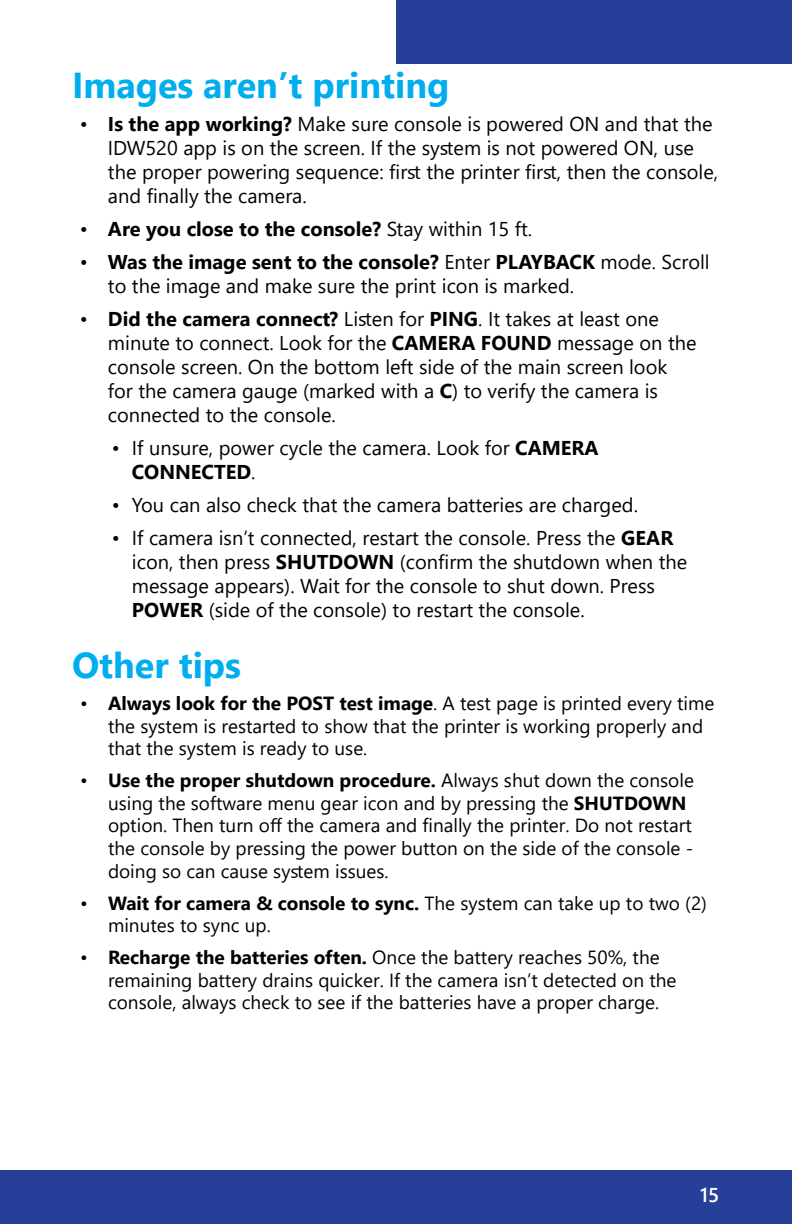
<style>
.page{position:relative;width:792px;height:1224px;background:#fff}
.page>*{position:absolute;margin:0;border:0;box-sizing:border-box;transform-origin:0 0}
.t1{font:700 36px "Segoe UI";color:#00aeef}
.t2{font:20px/24px "Segoe UI";color:#050000}
.t3{font:700 20px "Segoe UI";color:#050000}
.t4{font:600 20px "Segoe UI";color:#fff}
.t5{font:19px/22.8px "Segoe UI";color:#050000}
.s1{font-weight:700}
.s2{font-weight:400}
</style>
<div class="page">
<div style="left:396px;top:0;width:396px;height:64px;background:#26409a"></div>
<div style="left:0;top:1170px;width:792px;height:54px;background:#26409a"></div>
<h1 class="t1" style="left:72px;top:51px;width:379px">Images aren’t printing</h1>
<p class="t2" style="left:108px;top:110px;width:612px;text-indent:-28px">• <span class="s1">Is the app working?</span> Make sure console is powered ON and that the IDW520 app is on the screen. If the system is not powered ON, use the proper powering sequence: first the printer first, then the console, and finally the camera.</p>
<p class="t3" style="left:80px;top:210px;width:454px"><span class="s2">•</span> Are you close to the console? <span class="s2">Stay within 15 ft.</span></p>
<p class="t2" style="left:108px;top:248px;width:603px;text-indent:-28px">• <span class="s1">Was the image sent to the console?</span> Enter <span class="s1">PLAYBACK</span> mode. Scroll to the image and make sure the print icon is marked.</p>
<p class="t2" style="left:108px;top:305px;width:590px;text-indent:-28px">• <span class="s1">Did the camera connect?</span> Listen for <span class="s1">PING</span>. It takes at least one minute to connect. Look for the <span class="s1">CAMERA FOUND</span> message on the console screen. On the bottom left side of the main screen look for the camera gauge (marked with a <span class="s1">C</span>) to verify the camera is connected to the console.</p>
<p class="t2" style="left:132px;top:434px;width:468px;text-indent:-20px">• If unsure, power cycle the camera. Look for <span class="s1">CAMERA<br>CONNECTED</span>.</p>
<p class="t2" style="left:112px;top:491px;width:528px">• You can also check that the camera batteries are charged.</p>
<p class="t2" style="left:132px;top:524px;width:557px;text-indent:-20px">• If camera isn’t connected, restart the console. Press the <span class="s1">GEAR </span>icon, then press <span class="s1">SHUTDOWN</span> (confirm the shutdown when the message appears). Wait for the console to shut down. Press <span class="s1">POWER</span> (side of the console) to restart the console.</p>
<h1 class="t1" style="left:72px;top:632px;width:171px">Other tips</h1>
<p class="t5" style="left:108px;top:690px;width:608px;text-indent:-28px">• <span class="s1">Always look for the POST test image</span>. A test page is printed every time the system is restarted to show that the printer is working properly and that the system is ready to use.</p>
<p class="t5" style="left:108px;top:767px;width:587px;text-indent:-28px">• <span class="s1">Use the proper shutdown procedure.</span> Always shut down the console using the software menu gear icon and by pressing the <span class="s1">SHUTDOWN </span>option. Then turn off the camera and finally the printer. Do not restart the console by pressing the power button on the side of the console - doing so can cause system issues.</p>
<p class="t5" style="left:108px;top:890px;width:600px;text-indent:-28px">• <span class="s1">Wait for camera &amp; console to sync.</span> The system can take up to two (2) minutes to sync up.</p>
<p class="t5" style="left:108px;top:944px;width:570px;text-indent:-28px">• <span class="s1">Recharge the batteries often.</span> Once the battery reaches 50%, the remaining battery drains quicker. If the camera isn’t detected on the console, always check to see if the batteries have a proper charge.</p>
<p class="t4" style="left:700px;top:1176px;width:24px">1515</p>
</div>
